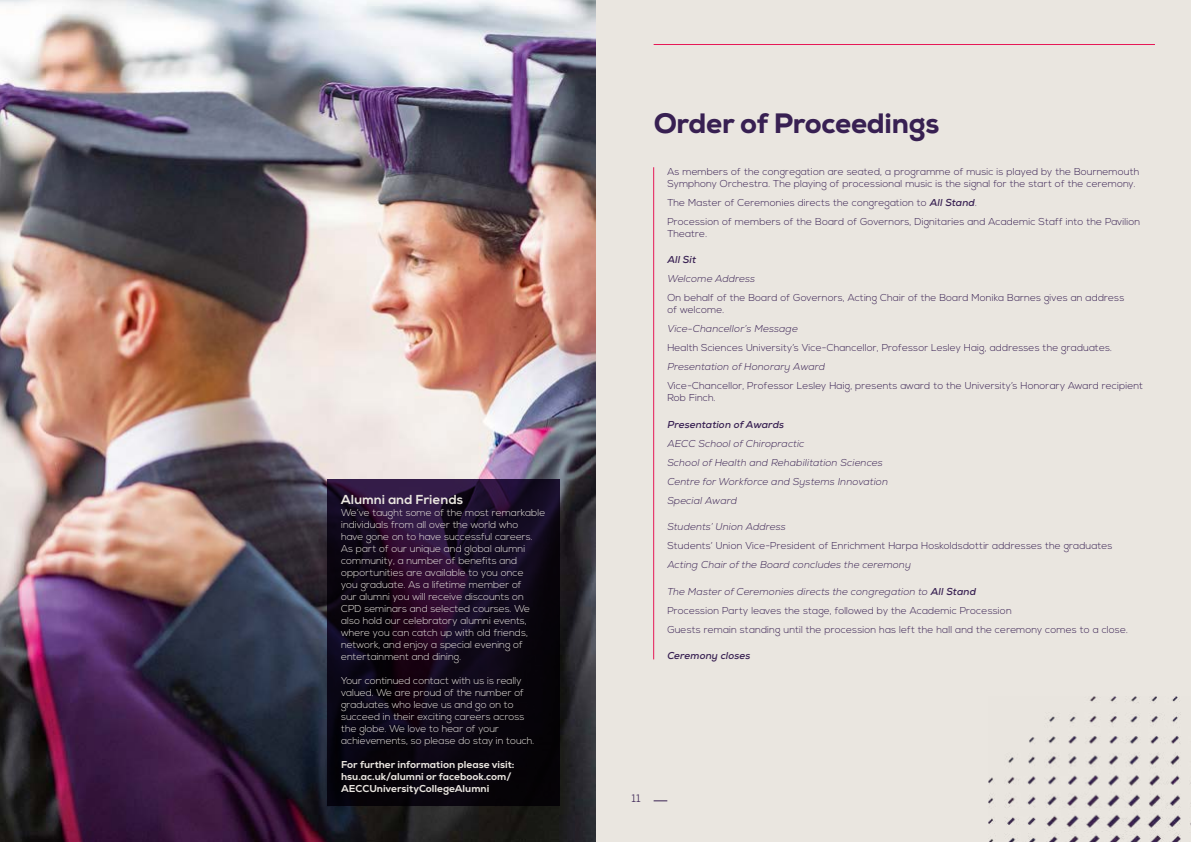
<style>
.page{position:relative;width:1191px;height:842px;background:#fff}
.page>*{position:absolute;margin:0;border:0;box-sizing:border-box;transform-origin:0 0}
.t1{font:800 28px "Nexa";letter-spacing:-.01em;color:#382052}
.t2{font:700 13px "Nexa";letter-spacing:.02em;color:#eae6e0}
.t3{font:11px "Nexa";color:#382052}
.t4{font:300 10px/12px "Nexa";letter-spacing:.01em;color:#382052}
.t5{font:300 10px/12px "Nexa";color:#eae6e0}
.t6{font:italic 300 10px/19.1px "Nexa";letter-spacing:.01em;color:#382052}
.t7{font:800 10px/12px "Nexa";color:#eae6e0}
.t8{font:italic 700 10px "Nexa";letter-spacing:.01em;color:#382052}
.s1{font-weight:700;font-style:italic}
.s2{font-style:italic}
</style>
<div class="page">
<div style="left:595px;top:0;width:596px;height:842px;background:#eae6e0"></div>
<img style="left:0;top:0;width:595px;height:842px">
<hr style="left:653px;top:167px;width:1px;height:492px;background:#e61856">
<svg style="left:327px;top:480px;width:232px;height:326px;background:#120819"></svg>
<img style="left:988px;top:696px;width:203px;height:146px">
<hr style="left:653px;top:44px;width:502px;height:1px;background:#e61856">
<svg style="left:653px;top:801px;width:14px;height:1px"></svg>
<h2 class="t2" style="left:341px;top:492px;width:124px">Alumni and Friends</h2>
<p class="t5" style="left:341px;top:507px;width:206px">We’ve taught some of the most remarkable individuals from all over the world who<br>have gone on to have successful careers.<br>As part of our unique and global alumni community, a number of benefits and opportunities are available to you once<br>you graduate. As a lifetime member of<br>our alumni you will receive discounts on CPD seminars and selected courses. We also hold our celebratory alumni events, where you can catch up with old friends, network, and enjoy a special evening of entertainment and dining.</p>
<p class="t5" style="left:341px;top:675px;width:195px">Your continued contact with us is really valued. We are proud of the number of graduates who leave us and go on to succeed in their exciting careers across the globe. We love to hear of your achievements, so please do stay in touch.</p>
<p class="t7" style="left:341px;top:758px;width:175px">For further information please visit: hsu.ac.uk/alumni or facebook.com/<br>AECCUniversityCollegeAlumni</p>
<h1 class="t1" style="left:653px;top:105px;width:287px">Order of Proceedings</h1>
<p class="t4" style="left:667px;top:166px;width:473px">As members of the congregation are seated, a programme of music is played by the Bournemouth<br>Symphony Orchestra. The playing of processional music is the signal for the start of the ceremony.</p>
<p class="t4" style="left:667px;top:193px;width:474px;line-height:19.1px">The Master of Ceremonies directs the congregation to <span class="s1">All Stand</span>.<br>Procession of members of the Board of Governors, Dignitaries and Academic Staff into the Pavilion</p>
<p class="t4" style="left:667px;top:228px;width:41px">Theatre.</p>
<p class="t8" style="left:667px;top:253px;width:30px">All Sit</p>
<p class="t6" style="left:667px;top:269px;width:89px">Welcome Address</p>
<p class="t4" style="left:667px;top:292px;width:458px">On behalf of the Board of Governors, Acting Chair of the Board Monika Barnes gives an address of welcome.</p>
<p class="t6" style="left:667px;top:319px;width:132px">Vice-Chancellor’s Message</p>
<p class="t4" style="left:667px;top:342px;width:446px">Health Sciences University’s Vice-Chancellor, Professor Lesley Haig, addresses the graduates.</p>
<p class="t6" style="left:667px;top:358px;width:159px">Presentation of Honorary Award</p>
<p class="t4" style="left:667px;top:380px;width:477px">Vice-Chancellor, Professor Lesley Haig, presents award to the University’s Honorary Award recipient<br>Rob Finch.</p>
<p class="t8" style="left:667px;top:418px;width:118px">Presentation of Awards</p>
<p class="t6" style="left:667px;top:434px;width:222px">AECC School of Chiropractic<br>School of Health and Rehabilitation Sciences Centre for Workforce and Systems Innovation Special Award</p>
<p class="t6" style="left:667px;top:517px;width:120px">Students’ Union Address</p>
<p class="t4" style="left:667px;top:540px;width:447px">Students’ Union Vice-President of Enrichment Harpa Hoskoldsdottir addresses the graduates</p>
<p class="t6" style="left:667px;top:556px;width:245px">Acting Chair of the Board concludes the ceremony</p>
<p class="t4" style="left:667px;top:582px;width:462px;line-height:19.1px"><span class="s2">The Master of Ceremonies directs the congregation to</span> <span class="s1">All Stand<br></span>Procession Party leaves the stage, followed by the Academic Procession<br>Guests remain standing until the procession has left the hall and the ceremony comes to a close.</p>
<p class="t8" style="left:667px;top:649px;width:85px">Ceremony closes</p>
<p class="t3" style="left:631px;top:791px;width:11px">11</p>
</div>
